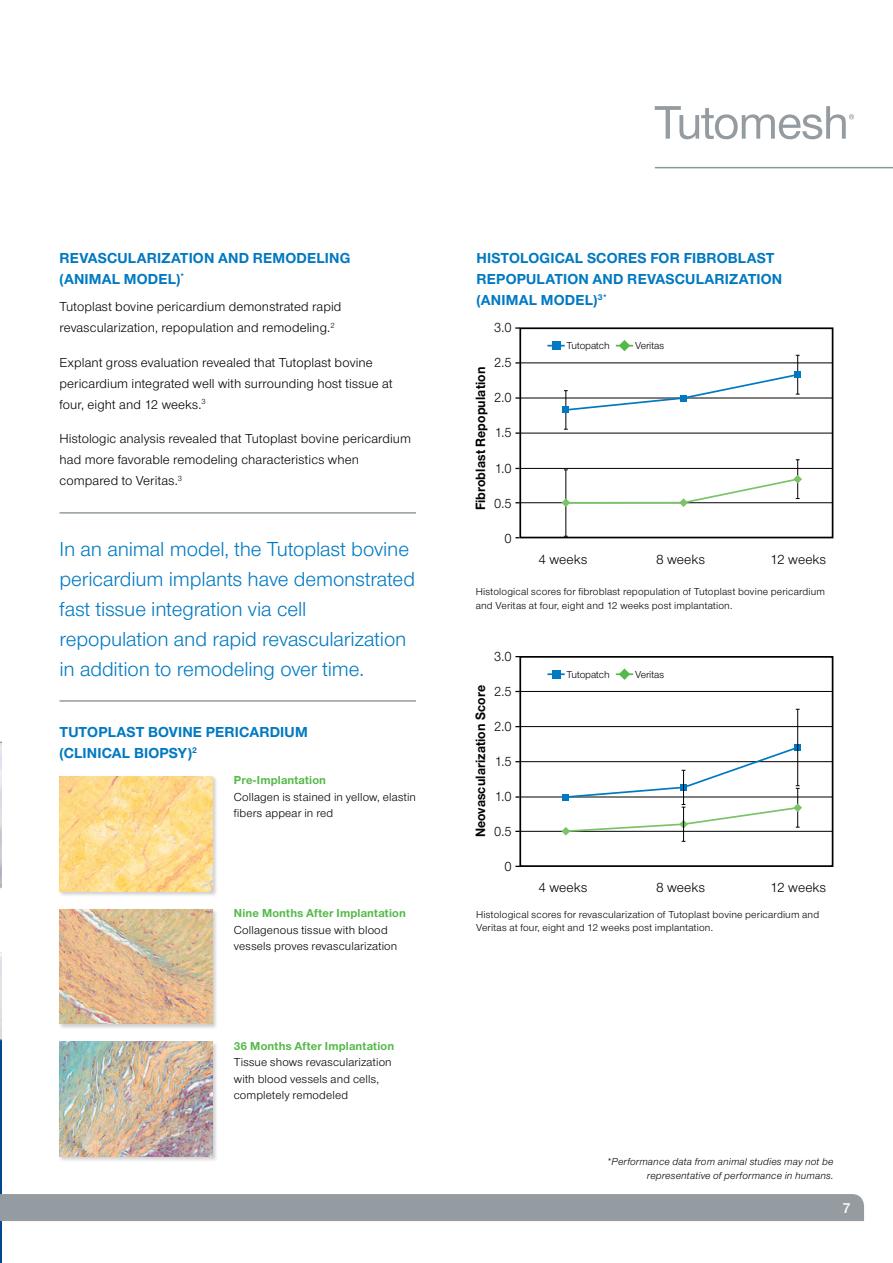
<style>
.page{position:relative;width:893px;height:1263px;background:#fff}
.page>*{position:absolute;margin:0;border:0;box-sizing:border-box;transform-origin:0 0}
.t1{font:21px/30px "Nimbus San Nov";letter-spacing:-.005em;color:#0079c1}
.t2{font:700 15px/21px "Nimbus San Nov";letter-spacing:.01em;color:#0079c1}
.t3{font:15px "Nimbus San Nov Sem Bol";color:#fff}
.t4{font:700 13.95px "Nimbus San Nov";letter-spacing:.01em;color:#000;scale:.94 1}
.t5{font:13.95px "Nimbus San Nov";letter-spacing:.005em;color:#000;scale:.94 1}
.t6{font:13.95px "Nimbus San Nov";letter-spacing:.005em;color:#000}
.t7{font:13.5px/21px "Nimbus San Nov";letter-spacing:.01em;color:#000}
.t8{font:12px/16.5px "Nimbus San Nov";letter-spacing:.015em;color:#000}
.t9{font:700 12px "Nimbus San Nov";letter-spacing:.015em;color:#54b948}
.t10{font:10.5px/13.5px "Nimbus San Nov";letter-spacing:.015em;color:#000}
.t11{font:italic 10.5px/13.5px "Nimbus San Nov";letter-spacing:.015em;color:#000;text-align:right}
.t12{font:10.5px "Nimbus San Nov";letter-spacing:-.005em;color:#000}
</style>
<div class="page">
<hr style="left:0;top:836px;width:2px;height:427px;background:#004990">
<div style="left:58px;top:775px;width:160px;height:122px;background:#000;opacity:.2"></div>
<img style="left:60px;top:776px;width:153px;height:115px">
<div style="left:58px;top:1041px;width:160px;height:121px;background:#000;opacity:.2"></div>
<img style="left:60px;top:1042px;width:153px;height:115px">
<svg style="left:655px;top:107px;width:199px;height:32px"></svg>
<div style="left:58px;top:908px;width:160px;height:121px;background:#000;opacity:.2"></div>
<img style="left:60px;top:909px;width:153px;height:115px">
<svg style="left:0;top:741px;width:2px;height:300px"></svg>
<div style="left:519px;top:656px;width:314px;height:211px;border:2px solid #000"></div>
<hr style="left:519px;top:691px;width:313px;height:1px;background:#000">
<hr style="left:519px;top:726px;width:313px;height:1px;background:#000">
<hr style="left:519px;top:761px;width:313px;height:1px;background:#000">
<hr style="left:521px;top:797px;width:311px;height:1px;background:#000">
<hr style="left:519px;top:831px;width:313px;height:1px;background:#000">
<div style="left:552px;top:670px;width:8px;height:8px;background:#0079c1"></div>
<svg style="left:547px;top:673px;width:18px;height:2px"></svg>
<svg style="left:616px;top:668px;width:17px;height:12px"></svg>
<hr style="left:797px;top:709px;width:1px;height:77px;background:#000">
<svg style="left:561px;top:744px;width:241px;height:98px"></svg>
<div style="left:519px;top:327px;width:314px;height:211px;border:2px solid #000"></div>
<hr style="left:519px;top:363px;width:313px;height:1px;background:#000">
<hr style="left:519px;top:398px;width:313px;height:1px;background:#000">
<hr style="left:519px;top:433px;width:313px;height:1px;background:#000">
<hr style="left:521px;top:468px;width:311px;height:1px;background:#000">
<hr style="left:519px;top:502px;width:313px;height:1px;background:#000">
<hr style="left:565px;top:470px;width:1px;height:66px;background:#000">
<hr style="left:797px;top:460px;width:1px;height:39px;background:#000">
<svg style="left:561px;top:469px;width:241px;height:38px"></svg>
<hr style="left:797px;top:355px;width:1px;height:39px;background:#000">
<hr style="left:565px;top:391px;width:1px;height:38px;background:#000">
<svg style="left:563px;top:372px;width:238px;height:41px"></svg>
<div style="left:552px;top:342px;width:8px;height:8px;background:#0079c1"></div>
<svg style="left:616px;top:340px;width:17px;height:11px"></svg>
<div style="left:0;top:1194px;width:864px;height:27px;background:#949ca1"></div>
<hr style="left:655px;top:167px;width:238px;height:1px;background:#8b9b92">
<hr style="left:60px;top:512px;width:356px;height:2px;background:#949ca1">
<hr style="left:60px;top:700px;width:356px;height:2px;background:#949ca1">
<p class="t2" style="left:60px;top:247px;width:292px">REVASCULARIZATION AND REMODELING (ANIMAL MODEL)<sup>*</sup></p>
<p class="t7" style="left:60px;top:296px;width:283px">Tutoplast bovine pericardium demonstrated rapid revascularization, repopulation and remodeling.<sup>2</sup></p>
<p class="t7" style="left:60px;top:352px;width:335px">Explant gross evaluation revealed that Tutoplast bovine pericardium integrated well with surrounding host tissue at four, eight and 12 weeks.<sup>3</sup></p>
<p class="t7" style="left:60px;top:428px;width:353px">Histologic analysis revealed that Tutoplast bovine pericardium had more favorable remodeling characteristics when compared to Veritas.<sup>3</sup></p>
<h1 class="t1" style="left:60px;top:534px;width:357px">In an animal model, the Tutoplast bovine pericardium implants have demonstrated fast tissue integration via cell repopulation and rapid revascularization in addition to remodeling over time.</h1>
<p class="t2" style="left:60px;top:722px;width:250px">TUTOPLAST BOVINE PERICARDIUM (CLINICAL BIOPSY)<sup>2</sup></p>
<p class="t9" style="left:234px;top:773px;width:94px">Pre-Implantation</p>
<p class="t8" style="left:234px;top:789px;width:184px">Collagen is stained in yellow, elastin fibers appear in red</p>
<p class="t9" style="left:234px;top:906px;width:173px">Nine Months After Implantation</p>
<p class="t8" style="left:234px;top:921px;width:165px">Collagenous tissue with blood vessels proves revascularization</p>
<p class="t9" style="left:234px;top:1039px;width:162px">36 Months After Implantation</p>
<p class="t8" style="left:234px;top:1054px;width:159px">Tissue shows revascularization with blood vessels and cells, completely remodeled</p>
<p class="t2" style="left:476px;top:247px;width:307px">HISTOLOGICAL SCORES FOR FIBROBLAST<br>REPOPULATION AND REVASCULARIZATION (ANIMAL MODEL)<sup>3*</sup></p>
<p class="t5" style="left:494px;top:320px;width:20px">3.0</p>
<p class="t5" style="left:494px;top:355px;width:20px">2.5</p>
<p class="t5" style="left:494px;top:390px;width:20px">2.0</p>
<p class="t5" style="left:495px;top:425px;width:19px">1.5</p>
<p class="t5" style="left:495px;top:460px;width:19px">1.0</p>
<p class="t5" style="left:494px;top:495px;width:20px">0.5</p>
<p class="t5" style="left:504px;top:530px;width:9px">0</p>
<p class="t4" style="left:472px;top:510px;width:154px;rotate:-90deg">Fibroblast Repopulation</p>
<p class="t12" style="left:566px;top:340px;width:45px">Tutopatch</p>
<p class="t10" style="left:635px;top:339px;width:31px">Veritas</p>
<p class="t6" style="left:538px;top:551px;width:50px">4 weeks</p>
<p class="t6" style="left:656px;top:551px;width:50px">8 weeks</p>
<p class="t6" style="left:770px;top:551px;width:57px">12 weeks</p>
<p class="t10" style="left:476px;top:585px;width:351px">Histological scores for fibroblast repopulation of Tutoplast bovine pericardium and Veritas at four, eight and 12 weeks post implantation.</p>
<p class="t4" style="left:472px;top:837px;width:163px;rotate:-90deg">Neovascularization Score</p>
<p class="t5" style="left:494px;top:648px;width:20px">3.0</p>
<p class="t5" style="left:494px;top:683px;width:20px">2.5</p>
<p class="t5" style="left:494px;top:718px;width:20px">2.0</p>
<p class="t5" style="left:495px;top:753px;width:19px">1.5</p>
<p class="t5" style="left:495px;top:788px;width:19px">1.0</p>
<p class="t5" style="left:494px;top:824px;width:20px">0.5</p>
<p class="t5" style="left:504px;top:859px;width:9px">0</p>
<p class="t12" style="left:566px;top:668px;width:45px">Tutopatch</p>
<p class="t10" style="left:635px;top:668px;width:31px">Veritas</p>
<p class="t6" style="left:538px;top:880px;width:50px">4 weeks</p>
<p class="t6" style="left:656px;top:880px;width:50px">8 weeks</p>
<p class="t6" style="left:770px;top:880px;width:57px">12 weeks</p>
<p class="t10" style="left:476px;top:908px;width:345px">Histological scores for revascularization of Tutoplast bovine pericardium and<br>Veritas at four, eight and 12 weeks post implantation.</p>
<p class="t11" style="left:606px;top:1155px;width:229px">*Performance data from animal studies may not be representative of performance in humans.</p>
<p class="t3" style="left:842px;top:1199px;width:10px">7</p>
</div>
